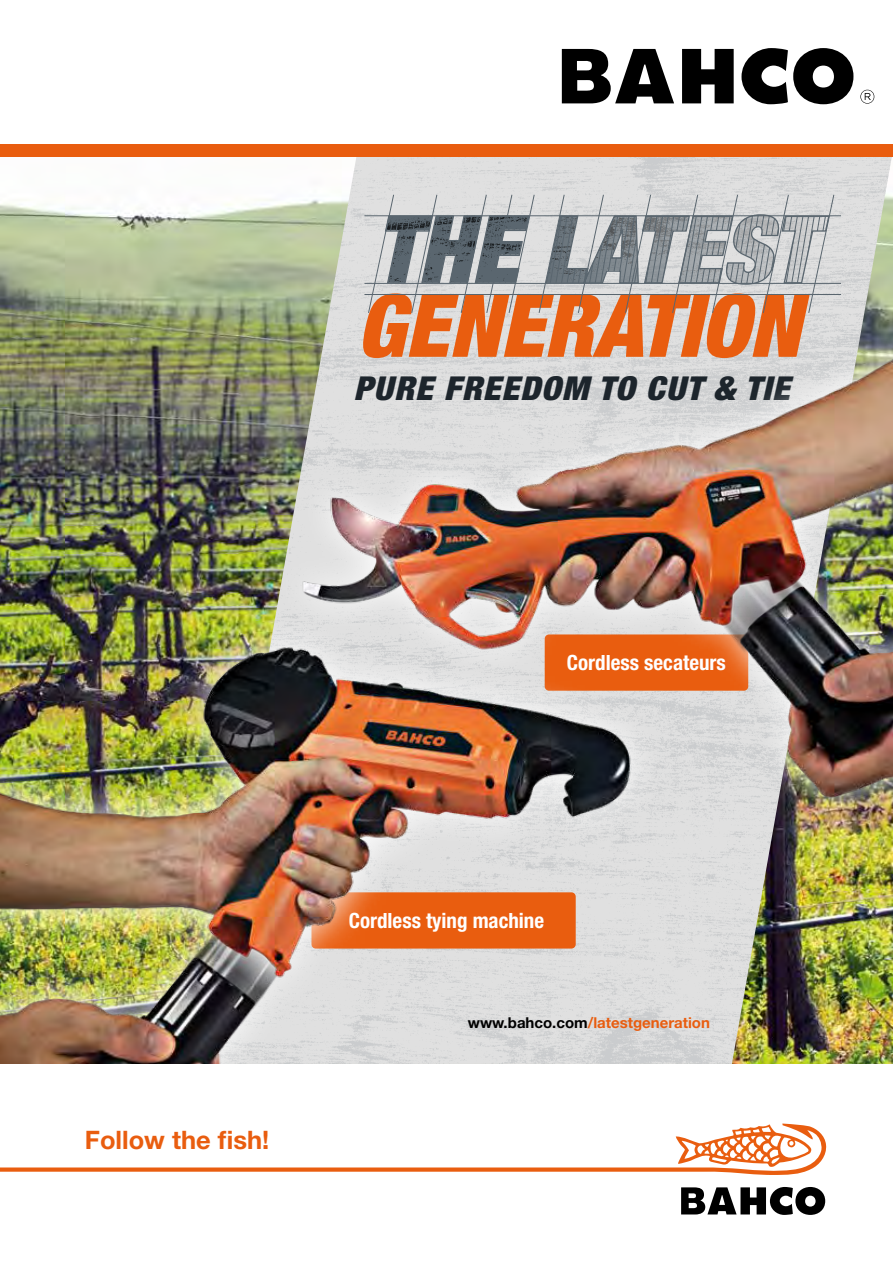
<style>
.page{position:relative;width:893px;height:1263px;background:#fff}
.page>*{position:absolute;margin:0;border:0;box-sizing:border-box;transform-origin:0 0}
.t1{font:italic 900 condensed 33px "Helvetica Neue";letter-spacing:.03em;color:#1d252c;scale:1.06 1}
.t2{font:700 25.5px "Helvetica Neue";color:#e95d0f}
.t3{font:700 condensed 21px "Helvetica Neue";color:#fff}
.t4{font:700 15px "Helvetica Neue";color:#e95d0f}
.s1{color:#000}
</style>
<div class="page">
<svg style="left:562px;top:48px;width:312px;height:56px"></svg>
<img style="left:0;top:156px;width:196px;height:458px">
<img style="left:196px;top:156px;width:697px;height:908px">
<div style="left:0;top:144px;width:893px;height:12px;background:#e95d0f"></div>
<svg style="left:681px;top:1187px;width:144px;height:28px"></svg>
<svg style="left:0;top:1123px;width:827px;height:52px"></svg>
<svg style="left:360px;top:194px;width:474px;height:128px;background:#baaba3"></svg>
<hr style="left:364px;top:216px;width:477px;height:1px;background:#5a666f">
<hr style="left:364px;top:283px;width:477px;height:1px;background:#5a666f">
<hr style="left:364px;top:294px;width:477px;height:1px;background:#5a666f">
<img style="left:274px;top:322px;width:619px;height:292px">
<img style="left:283px;top:342px;width:610px;height:492px">
<img style="left:0;top:614px;width:664px;height:450px">
<img style="left:0;top:640px;width:640px;height:424px">
<h1 class="t1" style="left:354px;top:368px;width:413px">PURE FREEDOM TO CUT &amp; TIE</h1>
<p class="t3" style="left:567px;top:649px;width:160px">Cordless secateurs</p>
<p class="t2" style="left:85px;top:1124px;width:186px">Follow the fish!</p>
<p class="t3" style="left:349px;top:907px;width:197px">Cordless tying machine</p>
<p class="t4" style="left:468px;top:1014px;width:244px"><span class="s1">www.bahco.com</span>/latestgeneration</p>
</div>
